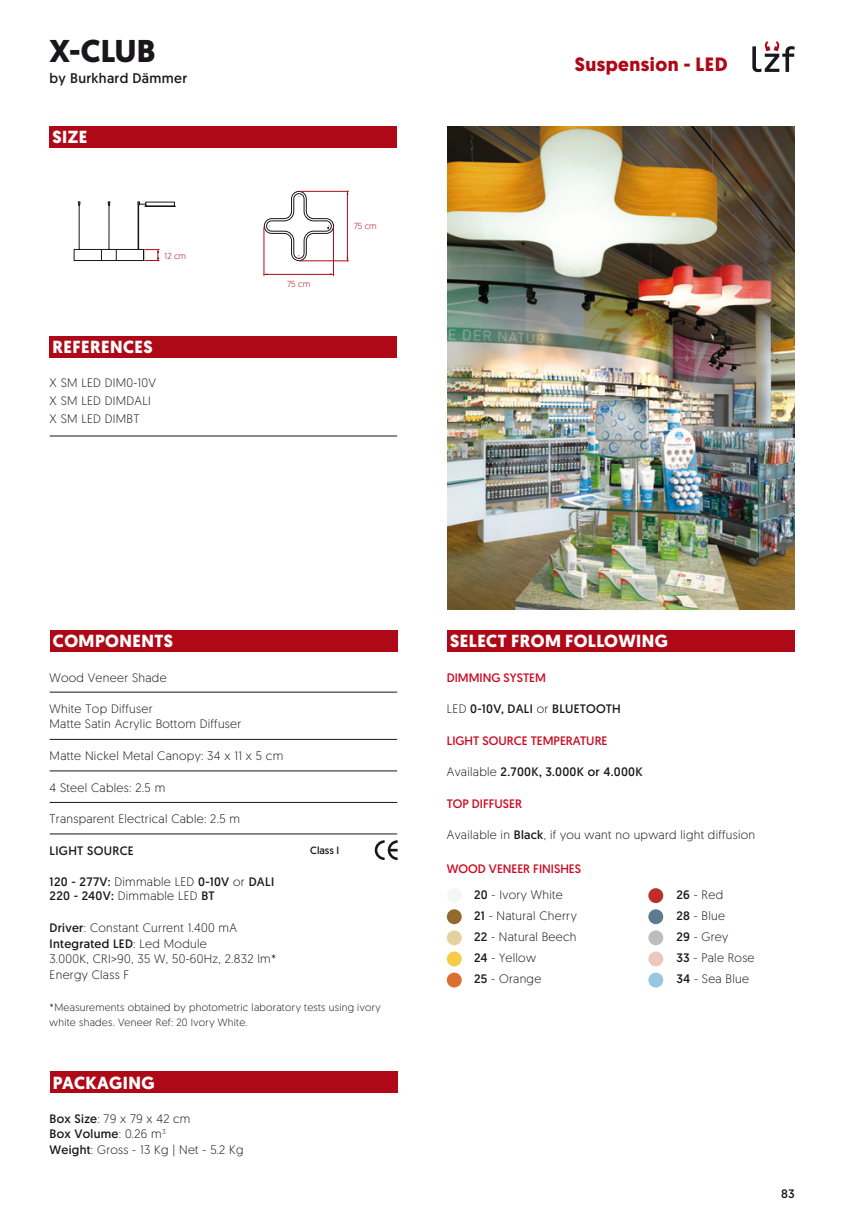
<style>
.page{position:relative;width:844px;height:1216px;background:#fff}
.page>*{position:absolute;margin:0;border:0;box-sizing:border-box;transform-origin:0 0}
.t1{font:700 31.5px "Geomanist";color:#1a171c}
.t2{font:700 19.25px "Geomanist";letter-spacing:.025em;color:#af0917}
.t3{font:700 17.5px "Geomanist";letter-spacing:.025em;color:#fff}
.t4{font:14px "Geomanist";letter-spacing:.025em;color:#1a171c}
.t5{font:300 12.25px/21px "Geomanist";letter-spacing:.025em;color:#1a171c}
.t6{font:12.25px/14.9px "Geomanist";letter-spacing:.025em;color:#1a171c}
.t7{font:12.25px "Geomanist";color:#cd071e}
.t8{font:300 10.5px/15.8px "Geomanist";letter-spacing:.025em;color:#1a171c}
.t9{font:10.5px "Geomanist";color:#1a171c}
.t10{font:300 8.75px "Geomanist";color:#af0917}
.s1{font-weight:300}
.s2{font-weight:400}
</style>
<div class="page">
<svg style="left:752px;top:41px;width:42px;height:31px"></svg>
<div style="left:447px;top:630px;width:347px;height:21px;background:#af0917"></div>
<div style="left:50px;top:126px;width:347px;height:21px;background:#af0917"></div>
<div style="left:50px;top:336px;width:347px;height:21px;background:#af0917"></div>
<div style="left:50px;top:1071px;width:347px;height:21px;background:#af0917"></div>
<div style="left:50px;top:630px;width:347px;height:21px;background:#af0917"></div>
<img style="left:447px;top:126px;width:347px;height:483px">
<svg style="left:74px;top:201px;width:101px;height:60px"></svg>
<svg style="left:264px;top:191px;width:70px;height:70px"></svg>
<hr style="left:347px;top:194px;width:1px;height:64px;background:#af0917">
<hr style="left:299px;top:260px;width:49px;height:1px;background:#af0917">
<hr style="left:299px;top:191px;width:49px;height:1px;background:#af0917">
<hr style="left:266px;top:274px;width:65px;height:1px;background:#af0917">
<hr style="left:263px;top:227px;width:1px;height:48px;background:#af0917">
<hr style="left:333px;top:227px;width:1px;height:48px;background:#af0917">
<hr style="left:50px;top:691px;width:347px;height:1px;background:#1a171c">
<hr style="left:50px;top:739px;width:347px;height:1px;background:#1a171c">
<hr style="left:50px;top:770px;width:347px;height:1px;background:#1a171c">
<hr style="left:50px;top:802px;width:347px;height:1px;background:#1a171c">
<hr style="left:50px;top:833px;width:347px;height:1px;background:#1a171c">
<svg style="left:374px;top:840px;width:23px;height:20px"></svg>
<hr style="left:50px;top:435px;width:347px;height:1px;background:#1a171c">
<div style="left:446px;top:888px;width:15px;height:15px;background:#f6f6f3;border-radius:50%"></div>
<div style="left:446px;top:909px;width:15px;height:15px;background:#936a2d;border-radius:50%"></div>
<div style="left:446px;top:930px;width:15px;height:15px;background:#e4d1a0;border-radius:50%"></div>
<div style="left:446px;top:951px;width:15px;height:15px;background:#f7cc47;border-radius:50%"></div>
<div style="left:446px;top:972px;width:15px;height:15px;background:#dc6d33;border-radius:50%"></div>
<div style="left:648px;top:888px;width:15px;height:15px;background:#bd2e28;border-radius:50%"></div>
<div style="left:648px;top:909px;width:15px;height:15px;background:#5e7a8f;border-radius:50%"></div>
<div style="left:648px;top:930px;width:15px;height:15px;background:#bcbdbf;border-radius:50%"></div>
<div style="left:648px;top:951px;width:15px;height:15px;background:#eac9ba;border-radius:50%"></div>
<div style="left:648px;top:972px;width:15px;height:15px;background:#98c7e2;border-radius:50%"></div>
<h1 class="t1" style="left:50px;top:30px;width:107px">X-CLUB</h1>
<p class="t4" style="left:50px;top:69px;width:139px">by Burkhard Dämmer</p>
<h3 class="t3" style="left:52px;top:125px;width:36px">SIZE</h3>
<p class="t10" style="left:164px;top:250px;width:23px">12 cm</p>
<h3 class="t3" style="left:52px;top:335px;width:102px">REFERENCES</h3>
<p class="t5" style="left:50px;top:373px;width:108px;line-height:18px">X SM LED DIM0-10V<br>X SM LED DIMDALI<br>X SM LED DIMBT</p>
<p class="t10" style="left:287px;top:279px;width:25px">75 cm</p>
<p class="t10" style="left:353px;top:221px;width:25px">75 cm</p>
<h2 class="t2" style="left:574px;top:51px;width:154px">Suspension - LED</h2>
<h3 class="t3" style="left:53px;top:629px;width:122px">COMPONENTS</h3>
<p class="t5" style="left:50px;top:666px;width:118px">Wood Veneer Shade</p>
<p class="t5" style="left:50px;top:700px;width:193px;line-height:14.9px">White Top Diffuser<br>Matte Satin Acrylic Bottom Diffuser</p>
<p class="t5" style="left:50px;top:745px;width:235px">Matte Nickel Metal Canopy: 34 x 11 x 5 cm</p>
<p class="t5" style="left:50px;top:776px;width:117px">4 Steel Cables: 2.5 m</p>
<p class="t5" style="left:50px;top:808px;width:192px">Transparent Electrical Cable: 2.5 m</p>
<p class="t6" style="left:50px;top:842px;width:86px">LIGHT SOURCE</p>
<p class="t6" style="left:50px;top:873px;width:226px">120 - 277V: <span class="s1">Dimmable LED</span> 0-10V <span class="s1">or</span> DALI<br>220 - 240V: <span class="s1">Dimmable LED</span> BT</p>
<p class="t5" style="left:50px;top:919px;width:228px;line-height:15.8px"><span class="s2">Driver</span>: Constant Current 1.400 mA<br><span class="s2">Integrated LED</span>: Led Module<br>3.000K, CRI&gt;90, 35 W, 50-60Hz, 2.832 lm*<br>Energy Class F</p>
<p class="t8" style="left:50px;top:998px;width:332px">*Measurements obtained by photometric laboratory tests using ivory white shades. Veneer Ref: 20 Ivory White.</p>
<p class="t9" style="left:310px;top:843px;width:30px">Class I</p>
<h3 class="t3" style="left:53px;top:1070px;width:103px">PACKAGING</h3>
<p class="t5" style="left:50px;top:1110px;width:195px;line-height:15.8px"><span class="s2">Box Size</span>: 79 x 79 x 42 cm<br><span class="s2">Box Volume</span>: 0.26 m<sup>3<br></sup><span class="s2">Weight</span>: Gross - 13 Kg | Net - 5.2 Kg</p>
<h3 class="t3" style="left:450px;top:629px;width:219px">SELECT FROM FOLLOWING</h3>
<p class="t7" style="left:446px;top:669px;width:101px">DIMMING SYSTEM</p>
<p class="t6" style="left:446px;top:701px;width:175px"><span class="s1">LED</span> 0-10V, DALI <span class="s1">or</span> BLUETOOTH</p>
<p class="t7" style="left:446px;top:732px;width:162px">LIGHT SOURCE TEMPERATURE</p>
<p class="t6" style="left:446px;top:764px;width:197px"><span class="s1">Available</span> 2.700K, 3.000K or 4.000K</p>
<p class="t7" style="left:446px;top:795px;width:77px">TOP DIFFUSER</p>
<p class="t5" style="left:446px;top:823px;width:310px">Available in <span class="s2">Black</span>, if you want no upward light diffusion</p>
<p class="t7" style="left:446px;top:860px;width:136px">WOOD VENEER FINISHES</p>
<p class="t5" style="left:474px;top:884px;width:104px"><span class="s2">20</span> - Ivory White<br><span class="s2">21</span> - Natural Cherry<br><span class="s2">22</span> - Natural Beech<br><span class="s2">24</span> - Yellow<br><span class="s2">25</span> - Orange</p>
<p class="t5" style="left:676px;top:883px;width:80px"><span class="s2">26</span> - Red<br><span class="s2">28</span> - Blue<br><span class="s2">29</span> - Grey<br><span class="s2">33</span> - Pale Rose<br><span class="s2">34</span> - Sea Blue</p>
<p class="t6" style="left:780px;top:1185px;width:15px">83</p>
</div>
